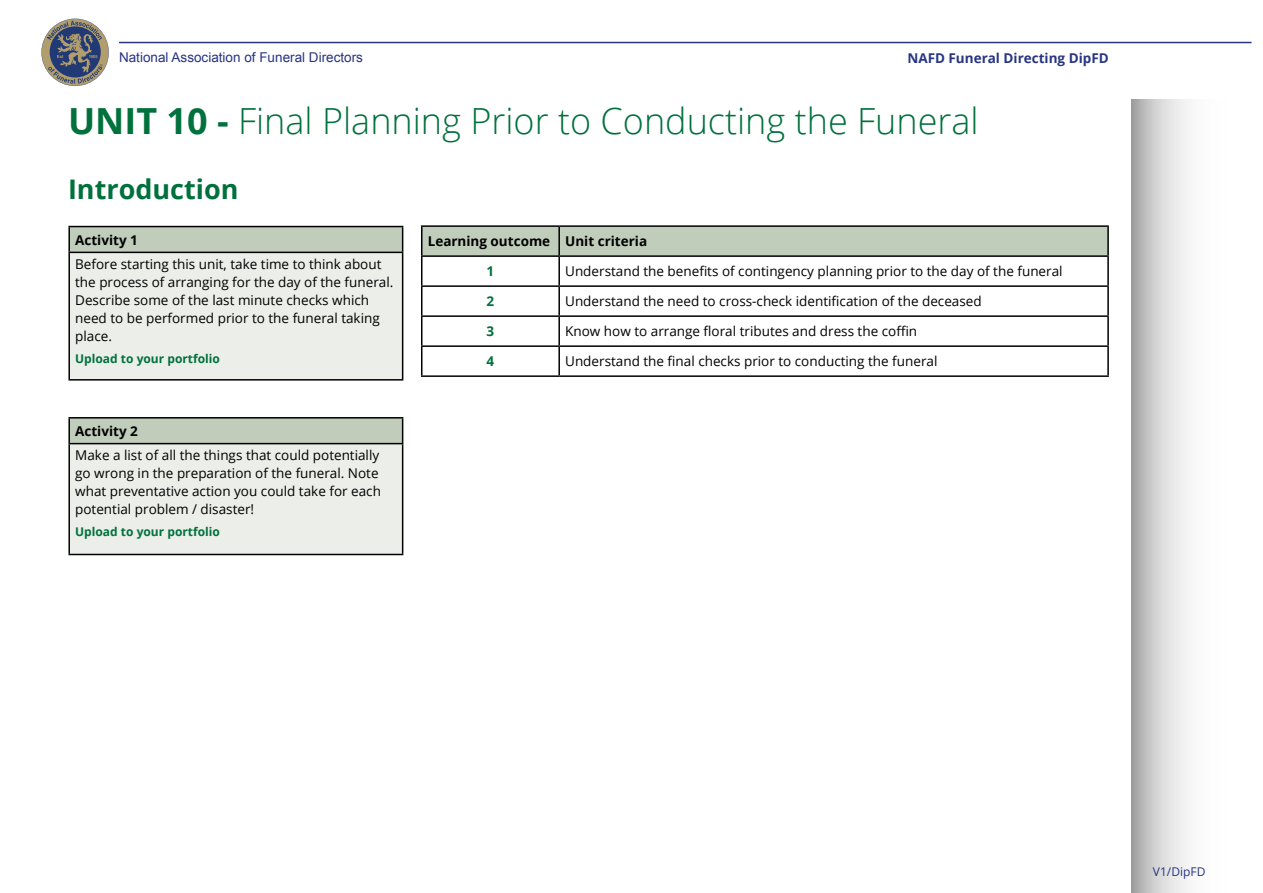
<style>
.page{position:relative;width:1263px;height:893px;background:#fff}
.page>*{position:absolute;margin:0;border:0;box-sizing:border-box;transform-origin:0 0}
.t1{font:300 36px "Open Sans";color:#00713c}
.t2{font:700 27px "Open Sans";color:#00713c}
.t3{font:13.5px/18px "Open Sans";color:#000}
.t4{font:700 13.5px "Open Sans";color:#000}
.t5{font:13.5px "Arial";color:#283583}
.t6{font:700 13.5px "Open Sans";color:#283583}
.t7{font:700 13.5px "Open Sans";color:#00713c}
.t8{font:700 12px "Open Sans";color:#00713c}
.t9{font:12px "Open Sans";color:#283583}
.s1{font-weight:700}
</style>
<div class="page">
<svg style="left:1131px;top:99px;width:57px;height:794px;background:#d2d2d2"></svg>
<svg style="left:41px;top:19px;width:68px;height:67px"></svg>
<hr style="left:119px;top:42px;width:1132px;height:1px;background:#283583">
<hr style="left:421px;top:225px;width:138px;height:2px;background:#000">
<hr style="left:559px;top:225px;width:550px;height:2px;background:#000">
<hr style="left:1107px;top:227px;width:2px;height:28px;background:#000">
<hr style="left:559px;top:255px;width:550px;height:2px;background:#000">
<hr style="left:1107px;top:257px;width:2px;height:28px;background:#000">
<hr style="left:559px;top:285px;width:550px;height:2px;background:#000">
<hr style="left:1107px;top:287px;width:2px;height:28px;background:#000">
<hr style="left:559px;top:315px;width:550px;height:2px;background:#000">
<hr style="left:1107px;top:317px;width:2px;height:28px;background:#000">
<svg style="left:421px;top:226px;width:687px;height:149px"></svg>
<hr style="left:559px;top:345px;width:550px;height:2px;background:#000">
<hr style="left:558px;top:347px;width:2px;height:28px;background:#000">
<hr style="left:1107px;top:347px;width:2px;height:28px;background:#000">
<hr style="left:421px;top:375px;width:138px;height:2px;background:#000">
<hr style="left:559px;top:375px;width:550px;height:2px;background:#000">
<div style="left:69px;top:227px;width:334px;height:25px;background:#c0cdbb"></div>
<div style="left:69px;top:252px;width:334px;height:128px;background:#ebeee9"></div>
<hr style="left:68px;top:226px;width:335px;height:1px;background:#000">
<hr style="left:68px;top:227px;width:2px;height:25px;background:#000">
<svg style="left:402px;top:227px;width:1px;height:25px"></svg>
<hr style="left:68px;top:252px;width:335px;height:1px;background:#000">
<hr style="left:68px;top:253px;width:2px;height:126px;background:#000">
<hr style="left:402px;top:253px;width:1px;height:126px;background:#000">
<hr style="left:68px;top:379px;width:335px;height:2px;background:#000">
<div style="left:69px;top:418px;width:334px;height:26px;background:#c0cdbb"></div>
<div style="left:69px;top:444px;width:334px;height:110px;background:#ebeee9"></div>
<hr style="left:68px;top:417px;width:335px;height:2px;background:#000">
<hr style="left:68px;top:419px;width:2px;height:24px;background:#000">
<svg style="left:402px;top:419px;width:1px;height:24px"></svg>
<hr style="left:68px;top:443px;width:335px;height:1px;background:#000">
<hr style="left:68px;top:444px;width:2px;height:110px;background:#000">
<hr style="left:402px;top:444px;width:1px;height:110px;background:#000">
<hr style="left:68px;top:554px;width:335px;height:1px;background:#000">
<p class="t5" style="left:119px;top:49px;width:245px">National Association of Funeral Directors</p>
<p class="t6" style="left:907px;top:48px;width:203px">NAFD Funeral Directing DipFD</p>
<h1 class="t1" style="left:68px;top:96px;width:912px"><span class="s1">UNIT 10 -</span> Final Planning Prior to Conducting the Funeral</h1>
<h2 class="t2" style="left:68px;top:170px;width:172px">Introduction</h2>
<p class="t4" style="left:428px;top:232px;width:221px">Learning outcome Unit criteria</p>
<p class="t7" style="left:487px;top:262px;width:9px">1</p>
<p class="t3" style="left:565px;top:262px;width:499px">Understand the benefits of contingency planning prior to the day of the funeral</p>
<p class="t7" style="left:487px;top:292px;width:9px">2</p>
<p class="t3" style="left:565px;top:292px;width:418px">Understand the need to cross-check identification of the deceased</p>
<p class="t7" style="left:487px;top:322px;width:9px">3</p>
<p class="t3" style="left:565px;top:322px;width:353px">Know how to arrange floral tributes and dress the coffin</p>
<p class="t7" style="left:487px;top:352px;width:9px">4</p>
<p class="t3" style="left:565px;top:352px;width:374px">Understand the final checks prior to conducting the funeral</p>
<p class="t4" style="left:75px;top:230px;width:64px">Activity 1</p>
<p class="t3" style="left:75px;top:254px;width:320px">Before starting this unit, take time to think about the process of arranging for the day of the funeral.<br>Describe some of the last minute checks which need to be performed prior to the funeral taking place.</p>
<p class="t8" style="left:75px;top:350px;width:146px">Upload to your portfolio</p>
<p class="t4" style="left:75px;top:421px;width:64px">Activity 2</p>
<p class="t3" style="left:75px;top:446px;width:307px">Make a list of all the things that could potentially go wrong in the preparation of the funeral. Note what preventative action you could take for each potential problem / disaster!</p>
<p class="t8" style="left:75px;top:524px;width:146px">Upload to your portfolio</p>
<p class="t9" style="left:1153px;top:863px;width:54px">V1/DipFD</p>
</div>
